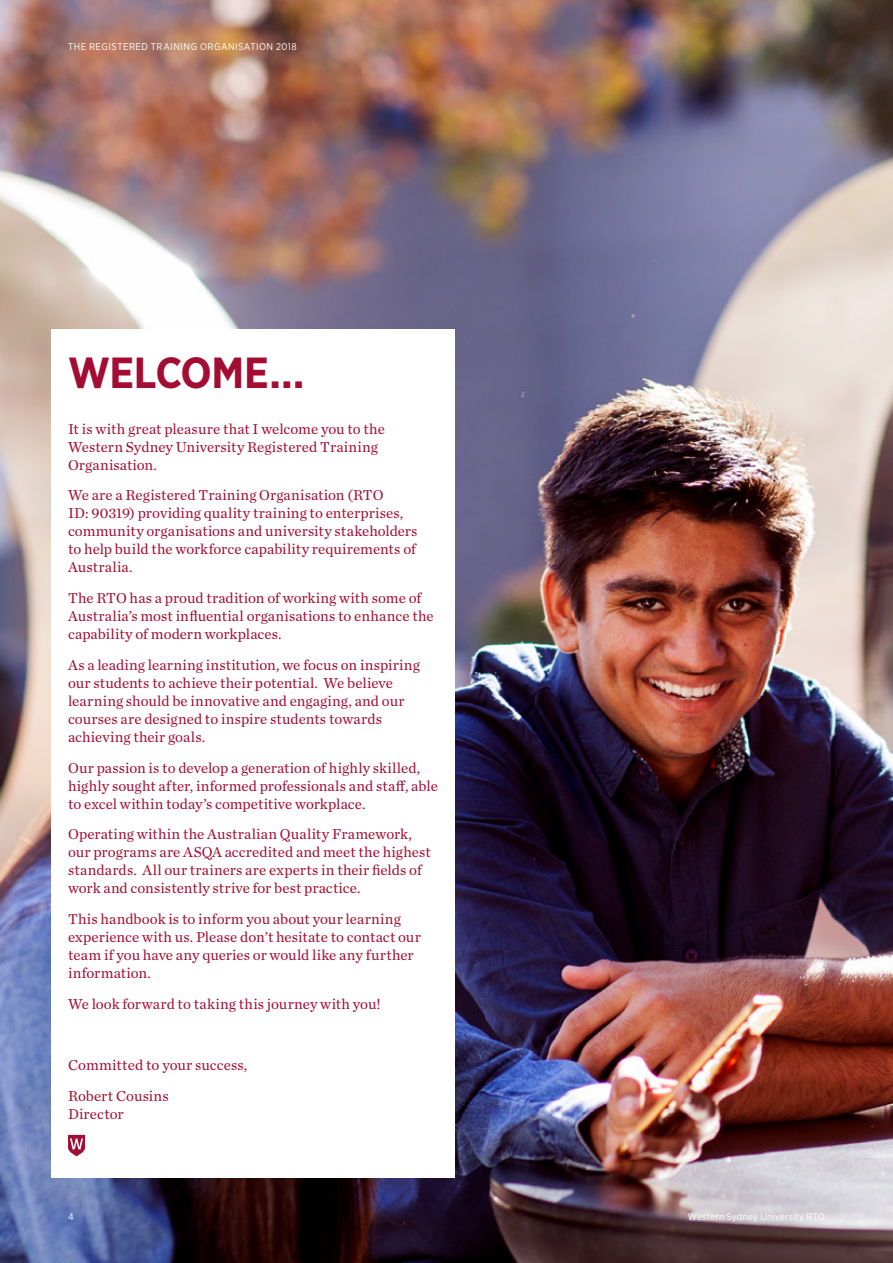
<style>
.page{position:relative;width:893px;height:1263px;background:#fff}
.page>*{position:absolute;margin:0;border:0;box-sizing:border-box;transform-origin:0 0}
.t1{font:700 43.5px "Gotham Narrow";letter-spacing:-.015em;color:#a30c33}
.t2{font:15px/18px "Chronicle Text G1";letter-spacing:.005em;color:#a30c33}
.t3{font:9.75px "Gotham Narrow";letter-spacing:.045em;color:#fff}
.t4{font:9.75px "Gotham Narrow";letter-spacing:.02em;color:#fff}
</style>
<div class="page">
<img style="left:0;top:0;width:893px;height:1263px">
<div style="left:51px;top:330px;width:404px;height:848px;background:#fff"></div>
<svg style="left:68px;top:1135px;width:17px;height:21px"></svg>
<p class="t3" style="left:68px;top:41px;width:230px">THE REGISTERED TRAINING ORGANISATION 2018</p>
<h1 class="t1" style="left:68px;top:344px;width:238px">WELCOME…</h1>
<p class="t2" style="left:68px;top:419px;width:318px">It is with great pleasure that I welcome you to the<br>Western Sydney University Registered Training<br>Organisation.</p>
<p class="t2" style="left:68px;top:485px;width:351px">We are a Registered Training Organisation (RTO<br>ID: 90319) providing quality training to enterprises, community organisations and university stakeholders to help build the workforce capability requirements of Australia.</p>
<p class="t2" style="left:68px;top:588px;width:367px">The RTO has a proud tradition of working with some of<br>Australia’s most influential organisations to enhance the capability of modern workplaces.</p>
<p class="t2" style="left:68px;top:655px;width:353px">As a leading learning institution, we focus on inspiring our students to achieve their potential. We believe learning should be innovative and engaging, and our courses are designed to inspire students towards achieving their goals.</p>
<p class="t2" style="left:68px;top:758px;width:371px">Our passion is to develop a generation of highly skilled, highly sought after, informed professionals and staff, able to excel within today’s competitive workplace.</p>
<p class="t2" style="left:68px;top:824px;width:364px">Operating within the Australian Quality Framework, our programs are ASQA accredited and meet the highest standards. All our trainers are experts in their fields of work and consistently strive for best practice.</p>
<p class="t2" style="left:68px;top:909px;width:354px">This handbook is to inform you about your learning experience with us. Please don’t hesitate to contact our team if you have any queries or would like any further information.</p>
<p class="t2" style="left:68px;top:994px;width:314px">We look forward to taking this journey with you!</p>
<p class="t2" style="left:68px;top:1049px;width:181px;line-height:30.8px">Committed to your success,<br>Robert Cousins</p>
<p class="t2" style="left:68px;top:1104px;width:57px">Director</p>
<p class="t3" style="left:68px;top:1211px;width:7px">4</p>
<p class="t4" style="left:688px;top:1211px;width:139px">Western Sydney University RTO</p>
</div>
